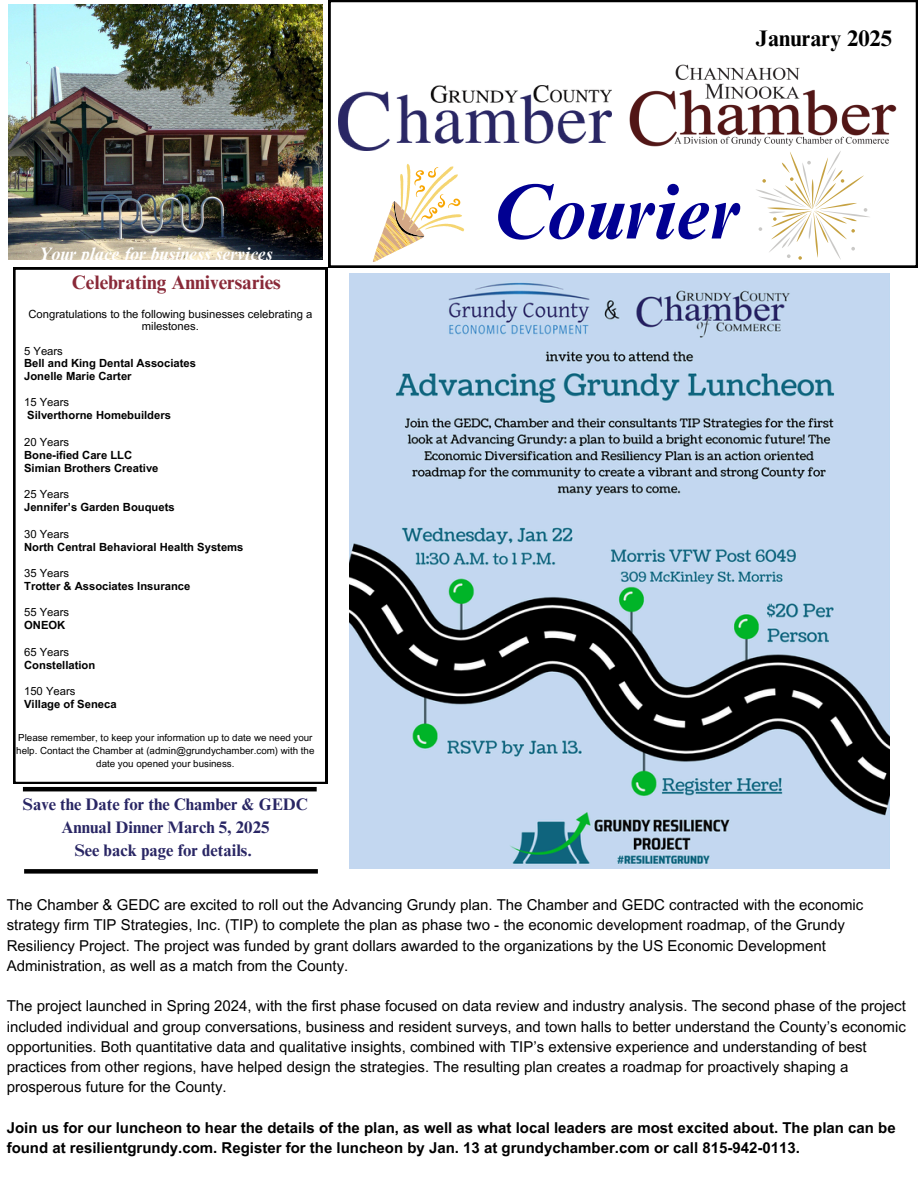
<style>
.page{position:relative;width:918px;height:1188px;background:#fff}
.page>*{position:absolute;margin:0;border:0;box-sizing:border-box;transform-origin:0 0}
.t1{font:italic 700 77.85px "Times NRMT Pro";color:#010092}
.t2{font:700 22.5px "Times NRMT Pro";color:#000}
.t3{font:700 19.5px "Times NRMT Pro";color:#892938}
.t4{font:italic 700 18px "Times NRMT Pro";color:#fff}
.t5{font:700 16.65px/23px "Times NRMT Pro";color:#292664;text-align:center}
.t6{font:15px/20.2px "Arial MT Pro";color:#000}
.t7{font:700 15px/20.2px "Arial MT Pro";color:#000}
.t8{font:700 11.25px "Arial MT Pro";color:#000}
.t9{font:11.25px/12.1px "Arial MT Pro";color:#000;text-align:center}
.t10{font:9.75px/13px "Arial MT Pro";color:#000;text-align:center}
</style>
<div class="page">
<svg style="left:329px;top:0;width:589px;height:268px"></svg>
<img style="left:623px;top:65px;width:281px;height:82px">
<img style="left:8px;top:4px;width:314px;height:255px">
<svg style="left:13px;top:268px;width:314px;height:516px"></svg>
<img style="left:338px;top:85px;width:274px;height:65px">
<svg style="left:756px;top:151px;width:114px;height:109px"></svg>
<svg style="left:373px;top:158px;width:95px;height:104px"></svg>
<img style="left:350px;top:274px;width:540px;height:595px">
<div style="left:24px;top:869px;width:294px;height:5px;background:#000"></div>
<hr style="left:23px;top:787px;width:294px;height:4px;background:#000">
<p class="t4" style="left:39px;top:247px;width:236px">Your place for business services</p>
<p class="t3" style="left:72px;top:275px;width:210px">Celebrating Anniversaries</p>
<p class="t9" style="left:28px;top:310px;width:285px">Congratulations to the following businesses celebrating a milestones.</p>
<h1 class="t9" style="left:24px;top:346px;width:40px">5 Years</h1>
<h4 class="t8" style="left:24px;top:359px;width:173px">Bell and King Dental Associates</h4>
<h3 class="t8" style="left:24px;top:372px;width:109px">Jonelle Marie Carter</h3>
<p class="t9" style="left:24px;top:398px;width:47px">15 Years</p>
<p class="t8" style="left:27px;top:411px;width:145px">Silverthorne Homebuilders</p>
<p class="t9" style="left:24px;top:437px;width:47px">20 Years</p>
<p class="t8" style="left:24px;top:451px;width:110px">Bone-ified Care LLC</p>
<p class="t8" style="left:24px;top:464px;width:136px">Simian Brothers Creative</p>
<p class="t9" style="left:24px;top:490px;width:47px">25 Years</p>
<p class="t8" style="left:24px;top:503px;width:152px">Jennifer’s Garden Bouquets</p>
<p class="t9" style="left:24px;top:529px;width:47px">30 Years</p>
<p class="t8" style="left:24px;top:543px;width:221px">North Central Behavioral Health Systems</p>
<p class="t9" style="left:24px;top:568px;width:47px">35 Years</p>
<p class="t8" style="left:24px;top:582px;width:168px">Trotter &amp; Associates Insurance</p>
<p class="t9" style="left:24px;top:608px;width:47px">55 Years</p>
<p class="t8" style="left:24px;top:621px;width:43px">ONEOK</p>
<p class="t9" style="left:24px;top:647px;width:47px">65 Years</p>
<p class="t8" style="left:24px;top:661px;width:73px">Constellation</p>
<p class="t9" style="left:24px;top:686px;width:53px">150 Years</p>
<p class="t8" style="left:24px;top:700px;width:94px">Village of Seneca</p>
<p class="t10" style="left:16px;top:732px;width:300px">Please remember, to keep your information up to date we need your help. Contact the Chamber at (admin@grundychamber.com) with the date you opened your business.</p>
<h4 class="t5" style="left:23px;top:795px;width:286px">Save the Date for the Chamber &amp; GEDC<br>Annual Dinner March 5, 2025<br>See back page for details.</h4>
<h2 class="t2" style="left:756px;top:30px;width:138px">Janurary 2025</h2>
<p class="t1" style="left:491px;top:183px;width:250px">Courier</p>
<p class="t6" style="left:7px;top:897px;width:858px">The Chamber &amp; GEDC are excited to roll out the Advancing Grundy plan. The Chamber and GEDC contracted with the economic strategy firm TIP Strategies, Inc. (TIP) to complete the plan as phase two - the economic development roadmap, of the Grundy Resiliency Project. The project was funded by grant dollars awarded to the organizations by the US Economic Development Administration, as well as a match from the County.</p>
<p class="t6" style="left:7px;top:998px;width:901px">The project launched in Spring 2024, with the first phase focused on data review and industry analysis. The second phase of the project included individual and group conversations, business and resident surveys, and town halls to better understand the County’s economic opportunities. Both quantitative data and qualitative insights, combined with TIP’s extensive experience and understanding of best practices from other regions, have helped design the strategies. The resulting plan creates a roadmap for proactively shaping a prosperous future for the County.</p>
<p class="t7" style="left:7px;top:1119px;width:891px">Join us for our luncheon to hear the details of the plan, as well as what local leaders are most excited about. The plan can be found at resilientgrundy.com. Register for the luncheon by Jan. 13 at grundychamber.com or call 815-942-0113.</p>
</div>
